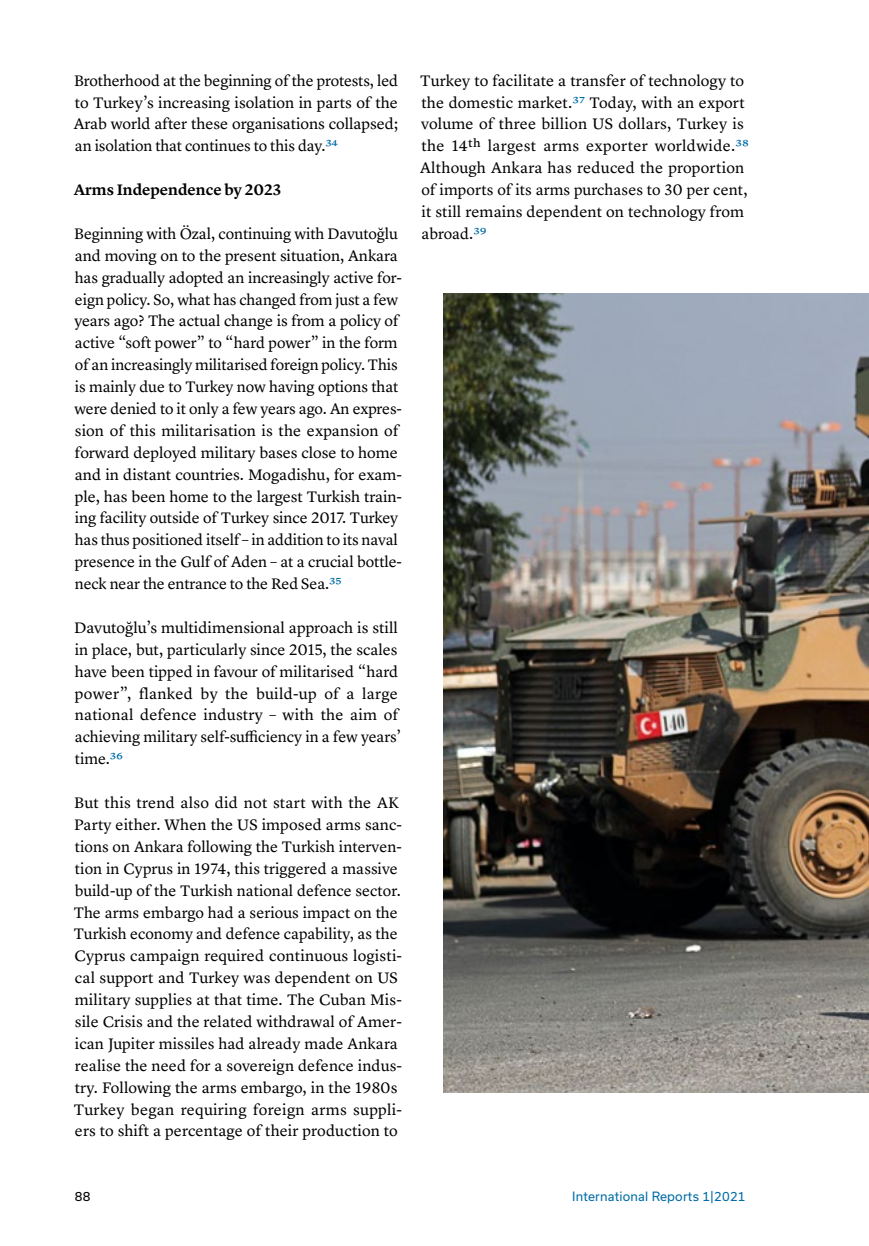
<style>
.page{position:relative;width:869px;height:1246px;background:#fff}
.page>*{position:absolute;margin:0;border:0;box-sizing:border-box;transform-origin:0 0}
.t1{font:15.75px/21.9px "Lyon Text";color:#000}
.t2{font:600 15.75px "Lyon Text";color:#000}
.t3{font:12.25px "Usual";letter-spacing:.015em;color:#006ca6}
.t4{font:12.25px "Usual";color:#000}
.s1{color:#006ca6}
</style>
<div class="page">
<img style="left:443px;top:293px;width:425px;height:799px">
<p class="t1" style="left:74px;top:68px;width:326px;text-align:justify">Brotherhood at the beginning of the protests, led to Turkey’s increasing isolation in parts of the Arab world after these organisations collapsed; an isolation that continues to this day.<span class="s1">34</span></p>
<p class="t2" style="left:74px;top:178px;width:209px">Arms Independence by 2023</p>
<p class="t1" style="left:74px;top:221px;width:329px">Beginning with Özal, continuing with Davutoğlu and moving on to the present situation, Ankara has gradually adopted an increasingly active for&shy;eign policy. So, what has changed from just a few years ago? The actual change is from a policy of active “soft power” to “hard power” in the form of an increasingly militarised foreign policy. This is mainly due to Turkey now having options that were denied to it only a few years ago. An expres&shy;sion of this militarisation is the expansion of forward deployed military bases close to home and in distant countries. Mogadishu, for exam&shy;ple, has been home to the largest Turkish train&shy;ing facility outside of Turkey since 2017. Turkey has thus positioned itself – in addition to its naval presence in the Gulf of Aden – at a crucial bottle&shy;neck near the entrance to the Red Sea.<span class="s1">35</span></p>
<p class="t1" style="left:74px;top:615px;width:328px">Davutoğlu’s multidimensional approach is still in place, but, particularly since 2015, the scales have been tipped in favour of militarised “hard power”, flanked by the build-up of a large national defence industry – with the aim of achieving military self-sufficiency in a few years’ time.<span class="s1">36</span></p>
<p class="t1" style="left:74px;top:790px;width:330px">But this trend also did not start with the AK Party either. When the US imposed arms sanc&shy;tions on Ankara following the Turkish interven&shy;tion in Cyprus in 1974, this triggered a massive build-up of the Turkish national defence sector.<br>The arms embargo had a serious impact on the Turkish economy and defence capability, as the Cyprus campaign required continuous logisti&shy;cal support and Turkey was dependent on US military supplies at that time. The Cuban Mis&shy;sile Crisis and the related withdrawal of Amer&shy;ican Jupiter missiles had already made Ankara realise the need for a sovereign defence indus&shy;try. Following the arms embargo, in the 1980s Turkey began requiring foreign arms suppli&shy;ers to shift a percentage of their production to</p>
<p class="t1" style="left:420px;top:68px;width:330px">Turkey to facilitate a transfer of technology to the domestic market.<span class="s1">37</span> Today, with an export volume of three billion US dollars, Turkey is the 14th largest arms exporter worldwide.<span class="s1">38<br></span>Although Ankara has reduced the proportion of imports of its arms purchases to 30 per cent, it still remains dependent on technology from abroad.<span class="s1">39</span></p>
<p class="t4" style="left:75px;top:1188px;width:17px">88</p>
<p class="t3" style="left:572px;top:1188px;width:175px">International Reports 1|2021</p>
</div>
